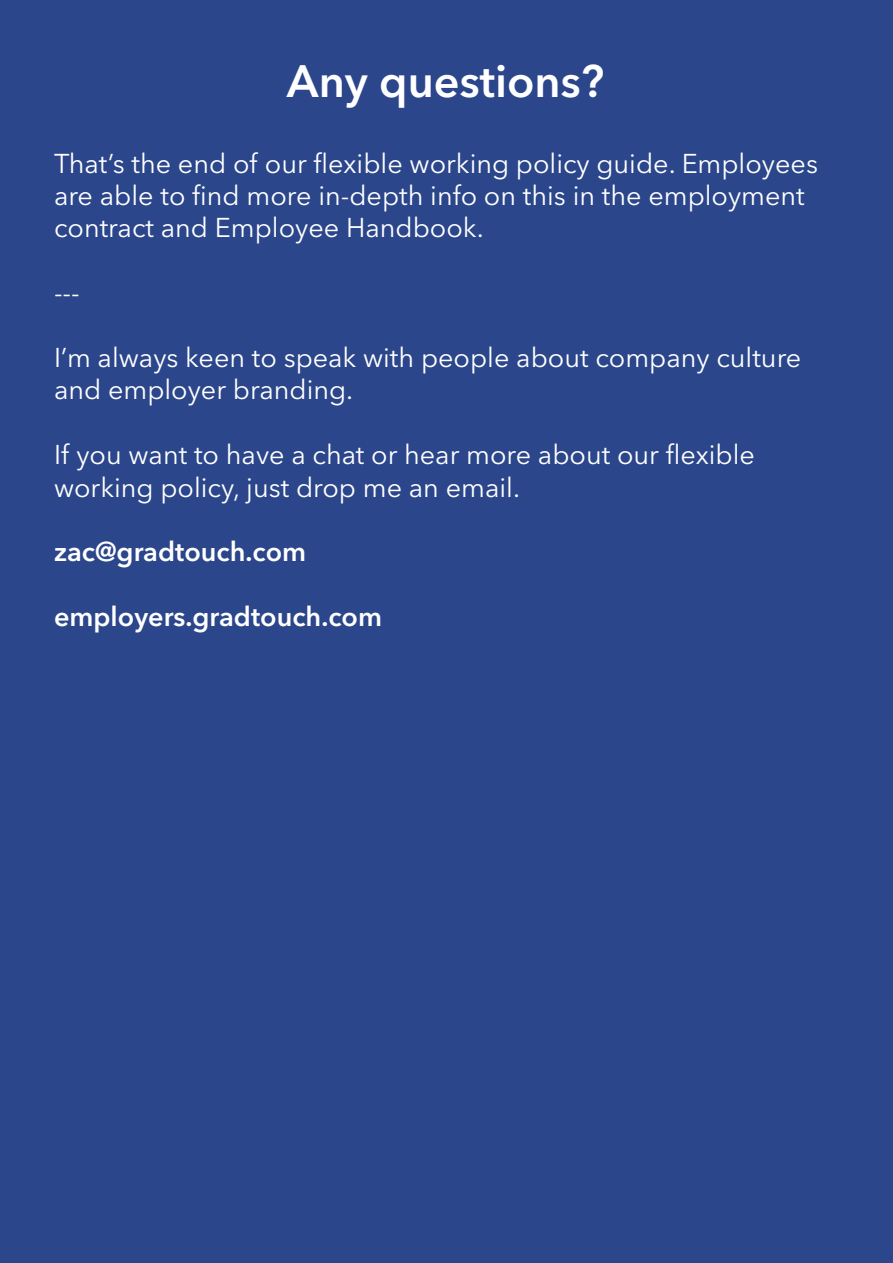
<style>
.page{position:relative;width:893px;height:1263px;background:#2b468b}
.page>*{position:absolute;margin:0;border:0;box-sizing:border-box;transform-origin:0 0}
.t1{font:600 45px "Avenir Next";color:#fff}
.t2{font:27px/32.4px "Avenir Next";color:#fff}
.t3{font:600 27px "Avenir Next";color:#fff}
</style>
<div class="page">
<p class="t1" style="left:287px;top:54px;width:319px">Any questions?</p>
<p class="t2" style="left:54px;top:147px;width:765px">That’s the end of our flexible working policy guide. Employees are able to find more in-depth info on this in the employment contract and Employee Handbook.</p>
<p class="t2" style="left:54px;top:277px;width:27px">---</p>
<p class="t2" style="left:54px;top:341px;width:749px">I’m always keen to speak with people about company culture and employer branding.</p>
<p class="t2" style="left:54px;top:439px;width:702px">If you want to have a chat or hear more about our flexible working policy, just drop me an email.</p>
<p class="t3" style="left:54px;top:535px;width:254px">zac@gradtouch.com</p>
<p class="t3" style="left:54px;top:600px;width:330px">employers.gradtouch.com</p>
</div>
